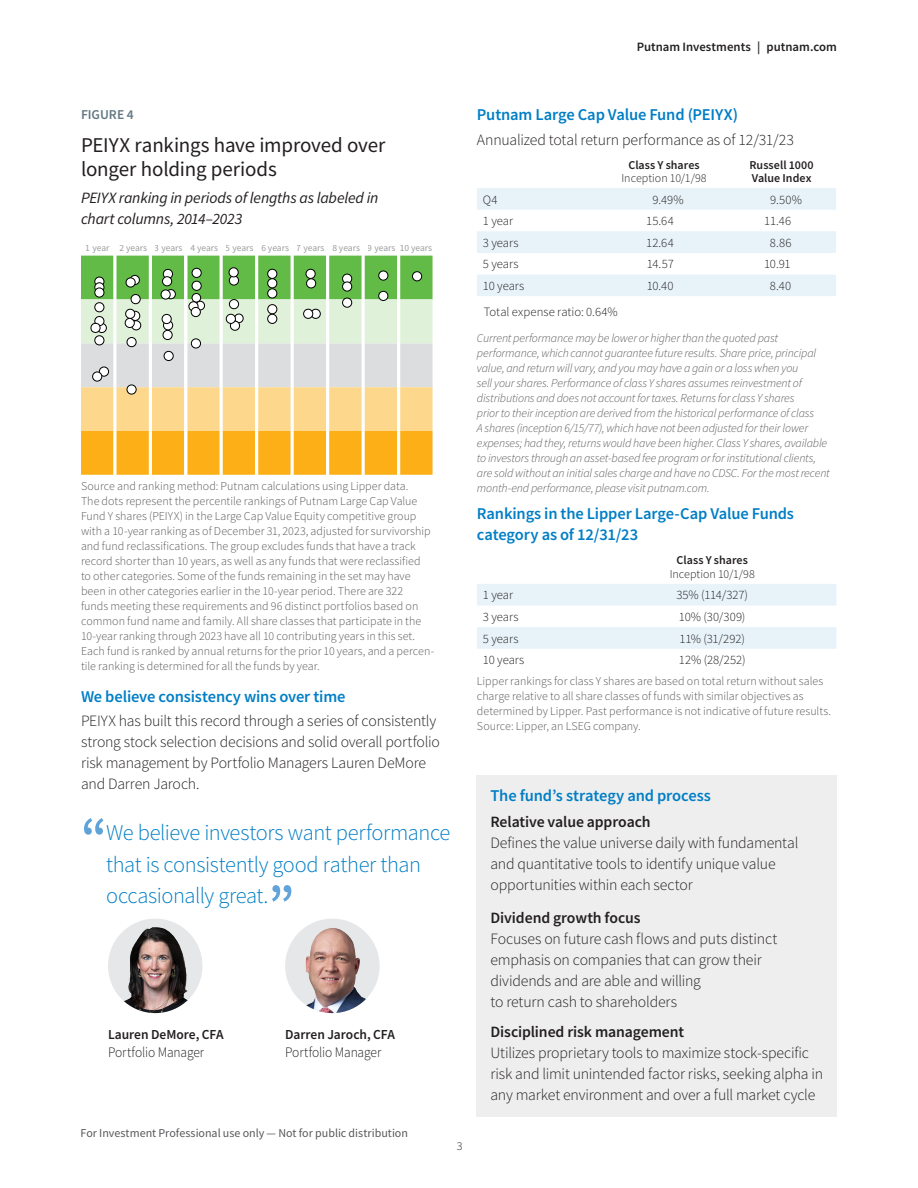
<style>
.page{position:relative;width:918px;height:1188px;background:#fff}
.page>*{position:absolute;margin:0;border:0;box-sizing:border-box;transform-origin:0 0}
.Body{font:600 54px "Source Sans Pro";color:#60a3d8}
.Body-2{font:600 54px "Source Sans Pro";color:#62a4d9}
.Body-3{font:300 22.5px/31.5px "Source Sans Pro";letter-spacing:-.02em;color:#007ec5}
.chart-title{font:21px/24px "Source Sans Pro";letter-spacing:-.01em;color:#231f20}
.Subhead{font:600 16.5px/21px "Source Sans Pro";letter-spacing:-.01em;color:#007ec5}
.Body-4{font:600 16.5px "Source Sans Pro";letter-spacing:-.005em;color:#007ec5}
.Body-5{font:300 15.75px/21px "Source Sans Pro";letter-spacing:-.01em;color:#231f20}
.Chart_subhead{font:italic 15.75px/21px "Source Sans Pro";letter-spacing:-.01em;color:#231f20}
.Subhead_2{font:600 15.75px "Source Sans Pro";letter-spacing:-.01em;color:#231f20}
.Body-6{font:600 15.75px "Source Sans Pro";letter-spacing:-.005em;color:#231f20}
.Author_title{font:300 14.4px "Source Sans Pro";letter-spacing:-.01em;color:#231f20;scale:.93 1}
.Author_name{font:600 13.8px "Source Sans Pro";color:#231f20}
.Figure{font:600 13.5px "Source Sans Pro";color:#647882}
.Table_nums_decimal{font:300 12.75px "Source Sans Pro";letter-spacing:.005em;color:#231f20}
.Body-7{font:300 12.75px "Source Sans Pro";letter-spacing:-.005em;color:#231f20}
.t1{font:600 12.75px "Source Sans Pro";color:#231f20}
.Table_stub{font:300 12.75px "Source Sans Pro";letter-spacing:-.005em;color:#231f20}
.Footnote{font:300 12px/15px "Source Sans Pro";color:#57585a}
.Footnote-2{font:italic 300 12px/15px "Source Sans Pro";letter-spacing:-.015em;color:#57585a}
.Subhead-2{font:300 12px/15px "Source Sans Pro";color:#57585a}
.t2{font:12px "Source Sans Pro";color:#57585a}
.Body-8{font:300 12px/13.5px "Source Sans Pro";color:#231f20;text-align:center}
.Table_head{font:300 12px/13.5px "Source Sans Pro";color:#231f20;text-align:center}
.Table_head-2{font:600 12px/13.5px "Source Sans Pro";letter-spacing:.005em;color:#231f20}
.t3{font:9.45px "Source Sans Pro";letter-spacing:-.005em;color:#9c9ea1}
.s1{font-weight:600}
</style>
<div class="page">
<svg style="left:81px;top:256px;width:352px;height:219px;background:#d5d190"></svg>
<div style="left:95px;top:336px;width:9px;height:9px;background:#fff;border-radius:50%"></div>
<div style="left:94px;top:335px;width:10px;height:10px;border:1px solid #000;border-radius:50%"></div>
<div style="left:99px;top:367px;width:10px;height:9px;background:#fff;border-radius:50%"></div>
<div style="left:99px;top:367px;width:10px;height:10px;border:1px solid #000;border-radius:50%"></div>
<div style="left:93px;top:372px;width:9px;height:9px;background:#fff;border-radius:50%"></div>
<div style="left:92px;top:372px;width:10px;height:10px;border:1px solid #000;border-radius:50%"></div>
<div style="left:163px;top:277px;width:9px;height:9px;background:#fff;border-radius:50%"></div>
<div style="left:162px;top:276px;width:10px;height:10px;border:1px solid #000;border-radius:50%"></div>
<div style="left:161px;top:290px;width:9px;height:9px;background:#fff;border-radius:50%"></div>
<div style="left:161px;top:290px;width:10px;height:9px;border:1px solid #000;border-radius:50%"></div>
<div style="left:235px;top:314px;width:8px;height:9px;background:#fff;border-radius:50%"></div>
<div style="left:234px;top:314px;width:10px;height:9px;border:1px solid #000;border-radius:50%"></div>
<div style="left:230px;top:321px;width:10px;height:9px;background:#fff;border-radius:50%"></div>
<div style="left:230px;top:321px;width:10px;height:10px;border:1px solid #000;border-radius:50%"></div>
<div style="left:226px;top:314px;width:9px;height:9px;background:#fff;border-radius:50%"></div>
<div style="left:226px;top:314px;width:10px;height:10px;border:1px solid #000;border-radius:50%"></div>
<svg style="left:477px;top:188px;width:359px;height:108px"></svg>
<svg style="left:477px;top:584px;width:360px;height:65px"></svg>
<div style="left:477px;top:775px;width:360px;height:341px;background:#eeeeef"></div>
<img style="left:108px;top:923px;width:94px;height:90px">
<img style="left:285px;top:919px;width:95px;height:94px;border-radius:47px">
<p class="t1" style="left:637px;top:38px;width:202px">Putnam Investments | putnam.com</p>
<p class="Figure" style="left:81px;top:105px;width:54px">FIGURE 4</p>
<p class="chart-title" style="left:81px;top:133px;width:306px">PEIYX rankings have improved over longer holding periods</p>
<p class="Chart_subhead" style="left:81px;top:188px;width:299px">PEIYX ranking in periods of lengths as labeled in chart columns, 2014–2023</p>
<p class="t3" style="left:86px;top:242px;width:348px">1 year 2 years 3 years 4 years 5 years 6 years 7 years 8 years 9 years 10 years</p>
<p class="Footnote" style="left:81px;top:478px;width:355px">Source and ranking method: Putnam calculations using Lipper data.<br>The dots represent the percentile rankings of Putnam Large Cap Value Fund Y shares (PEIYX) in the Large Cap Value Equity competitive group with a 10-year ranking as of December 31, 2023, adjusted for survivorship and fund reclassifications. The group excludes funds that have a track record shorter than 10 years, as well as any funds that were reclassified<br>to other categories. Some of the funds remaining in the set may have been in other categories earlier in the 10-year period. There are 322<br>funds meeting these requirements and 96 distinct portfolios based on common fund name and family. All share classes that participate in the 10-year ranking through 2023 have all 10 contributing years in this set.<br>Each fund is ranked by annual returns for the prior 10 years, and a percen&shy;tile ranking is determined for all the funds by year.</p>
<p class="Subhead" style="left:81px;top:686px;width:266px">We believe consistency wins over time</p>
<p class="Body-5" style="left:81px;top:711px;width:361px">PEIYX has built this record through a series of consistently strong stock selection decisions and solid overall portfolio risk management by Portfolio Managers Lauren DeMore and Darren Jaroch.</p>
<p class="Body" style="left:81px;top:802px;width:28px">“</p>
<p class="Body-3" style="left:106px;top:817px;width:346px">We believe investors want performance that is consistently good rather than occasionally great.</p>
<p class="Body-2" style="left:268px;top:869px;width:28px">”</p>
<p class="Author_name" style="left:108px;top:1025px;width:117px">Lauren DeMore, CFA</p>
<p class="Author_title" style="left:108px;top:1043px;width:105px">Portfolio Manager</p>
<p class="Author_name" style="left:285px;top:1025px;width:111px">Darren Jaroch, CFA</p>
<p class="Author_title" style="left:285px;top:1043px;width:105px">Portfolio Manager</p>
<p class="t2" style="left:80px;top:1126px;width:329px">For Investment Professional use only — Not for public distribution</p>
<p class="Body-8" style="left:457px;top:1139px;width:7px">3</p>
<p class="Subhead" style="left:477px;top:104px;width:263px">Putnam Large Cap Value Fund (PEIYX)</p>
<p class="Body-5" style="left:477px;top:129px;width:319px">Annualized total return performance as of 12/31/23</p>
<p class="Table_head" style="left:622px;top:158px;width:87px"><span class="s1">Class Y shares<br></span>Inception 10/1/98</p>
<p class="Table_head-2" style="left:749px;top:158px;width:66px">Russell 1000<br>Value Index</p>
<p class="Table_stub" style="left:483px;top:192px;width:16px">Q4</p>
<p class="Table_nums_decimal" style="left:653px;top:192px;width:33px">9.49%</p>
<p class="Table_nums_decimal" style="left:770px;top:192px;width:33px">9.50%</p>
<p class="Table_stub" style="left:483px;top:213px;width:32px">1 year</p>
<p class="Table_nums_decimal" style="left:646px;top:213px;width:29px">15.64</p>
<p class="Table_nums_decimal" style="left:764px;top:213px;width:29px">11.46</p>
<p class="Table_stub" style="left:483px;top:235px;width:37px">3 years</p>
<p class="Table_nums_decimal" style="left:646px;top:235px;width:29px">12.64</p>
<p class="Table_nums_decimal" style="left:770px;top:235px;width:23px">8.86</p>
<p class="Table_stub" style="left:483px;top:256px;width:37px">5 years</p>
<p class="Table_nums_decimal" style="left:647px;top:256px;width:28px">14.57</p>
<p class="Table_nums_decimal" style="left:764px;top:256px;width:28px">10.91</p>
<p class="Table_stub" style="left:483px;top:278px;width:43px">10 years</p>
<p class="Table_nums_decimal" style="left:647px;top:278px;width:29px">10.40</p>
<p class="Table_nums_decimal" style="left:770px;top:278px;width:23px">8.40</p>
<p class="Table_nums_decimal" style="left:484px;top:304px;width:135px">Total expense ratio: 0.64%</p>
<p class="Footnote-2" style="left:477px;top:330px;width:354px">Current performance may be lower or higher than the quoted past performance, which cannot guarantee future results. Share price, principal value, and return will vary, and you may have a gain or a loss when you<br>sell your shares. Performance of class Y shares assumes reinvestment of distributions and does not account for taxes. Returns for class Y shares<br>prior to their inception are derived from the historical performance of class<br>A shares (inception 6/15/77), which have not been adjusted for their lower expenses; had they, returns would have been higher. Class Y shares, available to investors through an asset-based fee program or for institutional clients, are sold without an initial sales charge and have no CDSC. For the most recent month-end performance, please visit putnam.com.</p>
<p class="Subhead" style="left:477px;top:503px;width:319px">Rankings in the Lipper Large-Cap Value Funds category as of 12/31/23</p>
<p class="Body-8" style="left:670px;top:554px;width:87px"><span class="s1">Class Y shares<br></span>Inception 10/1/98</p>
<p class="Body-7" style="left:483px;top:587px;width:32px">1 year</p>
<p class="Body-7" style="left:676px;top:587px;width:73px">35% (114/327)</p>
<p class="Body-7" style="left:483px;top:609px;width:37px">3 years</p>
<p class="Body-7" style="left:679px;top:609px;width:68px">10% (30/309)</p>
<p class="Body-7" style="left:483px;top:631px;width:37px">5 years</p>
<p class="Body-7" style="left:679px;top:631px;width:67px">11% (31/292)</p>
<p class="Body-7" style="left:483px;top:652px;width:43px">10 years</p>
<p class="Body-7" style="left:679px;top:652px;width:68px">12% (28/252)</p>
<p class="Subhead-2" style="left:477px;top:674px;width:356px">Lipper rankings for class Y shares are based on total return without sales charge relative to all share classes of funds with similar objectives as determined by Lipper. Past performance is not indicative of future results.</p>
<p class="Footnote" style="left:477px;top:719px;width:165px">Source: Lipper, an LSEG company.</p>
<p class="Body-4" style="left:490px;top:784px;width:222px">The fund’s strategy and process</p>
<p class="Subhead_2" style="left:490px;top:811px;width:162px">Relative value approach</p>
<p class="Body-5" style="left:490px;top:832px;width:309px">Defines the value universe daily with fundamental and quantitative tools to identify unique value opportunities within each sector</p>
<p class="Body-6" style="left:490px;top:907px;width:152px">Dividend growth focus</p>
<p class="Body-5" style="left:490px;top:928px;width:288px">Focuses on future cash flows and puts distinct emphasis on companies that can grow their dividends and are able and willing<br>to return cash to shareholders</p>
<p class="Subhead_2" style="left:490px;top:1021px;width:195px">Disciplined risk management</p>
<p class="Body-5" style="left:490px;top:1042px;width:334px">Utilizes proprietary tools to maximize stock-specific risk and limit unintended factor risks, seeking alpha in any market environment and over a full market cycle</p>
</div>
